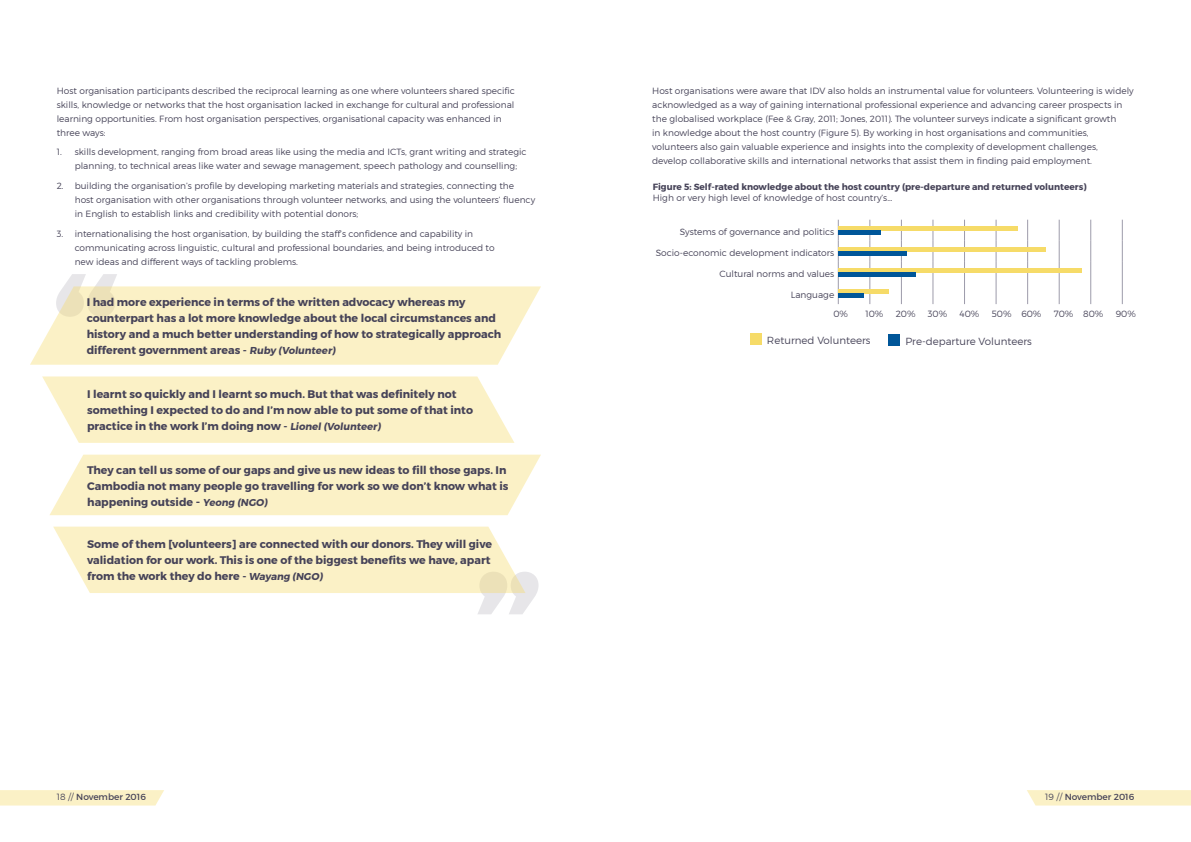
<style>
.page{position:relative;width:1191px;height:842px;background:#fff}
.page>*{position:absolute;margin:0;border:0;box-sizing:border-box;transform-origin:0 0}
.t1{font:700 11px/16px "Montserrat";color:#464358}
.t2{font:300 10.2px "Montserrat";color:#464358}
.t3{font:700 10px "Montserrat";color:#464358}
.t4{font:300 9px/14px "Montserrat";color:#464358}
.t5{font:700 9px "Montserrat";color:#464358}
.t6{font:9px "Montserrat";color:#464358}
.s1{font-size:10px}
.s2{font-size:12px}
.s3{font-weight:300}
</style>
<div class="page">
<div style="left:1027px;top:790px;width:164px;height:15px;background:#fbf1c6"></div>
<div style="left:0;top:790px;width:164px;height:15px;background:#fbf1c6"></div>
<svg style="left:64px;top:274px;width:53px;height:12px"></svg>
<svg style="left:30px;top:286px;width:511px;height:79px;background:#faf1ca"></svg>
<svg style="left:42px;top:376px;width:472px;height:67px;background:#fbf2ca"></svg>
<div style="left:50px;top:455px;width:491px;height:60px;background:#fbf1c6"></div>
<svg style="left:53px;top:527px;width:485px;height:87px"></svg>
<svg style="left:869px;top:220px;width:1px;height:84px"></svg>
<svg style="left:901px;top:220px;width:1px;height:84px"></svg>
<svg style="left:932px;top:220px;width:1px;height:84px"></svg>
<svg style="left:964px;top:220px;width:1px;height:84px"></svg>
<svg style="left:995px;top:220px;width:1px;height:84px"></svg>
<svg style="left:1027px;top:220px;width:1px;height:84px"></svg>
<svg style="left:1058px;top:220px;width:1px;height:84px"></svg>
<svg style="left:1090px;top:220px;width:1px;height:84px"></svg>
<svg style="left:1121px;top:220px;width:1px;height:84px"></svg>
<svg style="left:837px;top:220px;width:1px;height:84px"></svg>
<div style="left:750px;top:334px;width:11px;height:11px;background:#f6db68"></div>
<div style="left:888px;top:334px;width:11px;height:12px;background:#005699"></div>
<hr style="left:838px;top:226px;width:180px;height:4px;background:#f6db68">
<div style="left:838px;top:230px;width:42px;height:5px;background:#005699"></div>
<hr style="left:838px;top:247px;width:207px;height:4px;background:#f6db68">
<div style="left:838px;top:251px;width:68px;height:5px;background:#005699"></div>
<hr style="left:838px;top:268px;width:244px;height:4px;background:#f6db68">
<div style="left:838px;top:272px;width:78px;height:5px;background:#005699"></div>
<div style="left:838px;top:289px;width:50px;height:5px;background:#f6db68"></div>
<hr style="left:838px;top:294px;width:25px;height:4px;background:#005699">
<p class="t4" style="left:57px;top:83px;width:460px">Host organisation participants described the reciprocal learning as one where volunteers shared specific skills, knowledge or networks that the host organisation lacked in exchange for cultural and professional learning opportunities. From host organisation perspectives, organisational capacity was enhanced in three ways:</p>
<p class="t4" style="left:75px;top:145px;width:453px;text-indent:-18px">1. skills development, ranging from broad areas like using the media and ICTs, grant writing and strategic planning, to technical areas like water and sewage management, speech pathology and counselling;</p>
<p class="t4" style="left:75px;top:179px;width:462px;text-indent:-18px">2. building the organisation’s profile by developing marketing materials and strategies, connecting the host organisation with other organisations through volunteer networks, and using the volunteers’ fluency in English to establish links and credibility with potential donors;</p>
<p class="t4" style="left:75px;top:226px;width:421px;text-indent:-18px">3. internationalising the host organisation, by building the staff’s confidence and capability in communicating across linguistic, cultural and professional boundaries, and being introduced to new ideas and different ways of tackling problems.</p>
<p class="t1" style="left:87px;top:294px;width:416px">I had more experience in terms of the written advocacy whereas my counterpart has a lot more knowledge about the local circumstances and history and a much better understanding of how to strategically approach different government areas - <span class="s1">Ruby (Volunteer)</span></p>
<p class="t1" style="left:87px;top:386px;width:387px">I learnt so quickly and I learnt so much. But that was definitely not something I expected to do and I’m now able to put some of that into practice in the work I’m doing now - <span class="s1">Lionel(Volunteer)</span></p>
<p class="t1" style="left:87px;top:462px;width:423px">They can tell us some of our gaps and give us new ideas to fill those gaps. In<br>Cambodia not many people go travelling for work so we don’t know what is happening outside <span class="s2">-</span> <span class="s1">Yeong (NGO</span></p>
<p class="t3" style="left:264px;top:496px;width:7px">)</p>
<p class="t1" style="left:87px;top:536px;width:406px">Some of them [volunteers] are connected with our donors. They will give validation for our work. This is one of the biggest benefits we have, apart from the work they do here - <span class="s1">Wayang (NGO</span></p>
<p class="t3" style="left:319px;top:570px;width:7px">)</p>
<p class="t4" style="left:652px;top:83px;width:483px">Host organisations were aware that IDV also holds an instrumental value for volunteers. Volunteering is widely acknowledged as a way of gaining international professional experience and advancing career prospects in the globalised workplace (Fee &amp; Gray, 2011; Jones, 2011). The volunteer surveys indicate a significant growth<br>in knowledge about the host country (Figure 5). By working in host organisations and communities, volunteers also gain valuable experience and insights into the complexity of development challenges, develop collaborative skills and international networks that assist them in finding paid employment.</p>
<p class="t5" style="left:653px;top:181px;width:435px">Figure 5: Self-rated knowledge about the host country (pre-departure and returned volunteers)</p>
<p class="t4" style="left:653px;top:191px;width:241px">High or very high level of knowledge of host country’s...</p>
<p class="t4" style="left:679px;top:224px;width:156px">Systems of governance and politics</p>
<p class="t4" style="left:655px;top:245px;width:180px">Socio-economic development indicators</p>
<p class="t4" style="left:719px;top:266px;width:116px">Cultural norms and values</p>
<p class="t4" style="left:833px;top:285px;width:16px;line-height:19.5px;text-indent:-43px">Language<br>0%</p>
<p class="t4" style="left:865px;top:307px;width:19px">10%</p>
<p class="t4" style="left:895px;top:307px;width:21px">20%</p>
<p class="t4" style="left:928px;top:307px;width:21px">30%</p>
<p class="t4" style="left:959px;top:307px;width:21px">40%</p>
<p class="t4" style="left:991px;top:307px;width:51px">50% 60%</p>
<p class="t4" style="left:1053px;top:307px;width:51px">70% 80%</p>
<p class="t4" style="left:1115px;top:307px;width:22px">90%</p>
<p class="t2" style="left:767px;top:334px;width:105px">Returned Volunteers</p>
<p class="t2" style="left:905px;top:335px;width:128px">Pre-departure Volunteers</p>
<p class="t6" style="left:57px;top:792px;width:91px"><span class="s3">18 //</span> November 2016</p>
<p class="t6" style="left:1045px;top:792px;width:91px"><span class="s3">19 //</span> November 2016</p>
</div>
